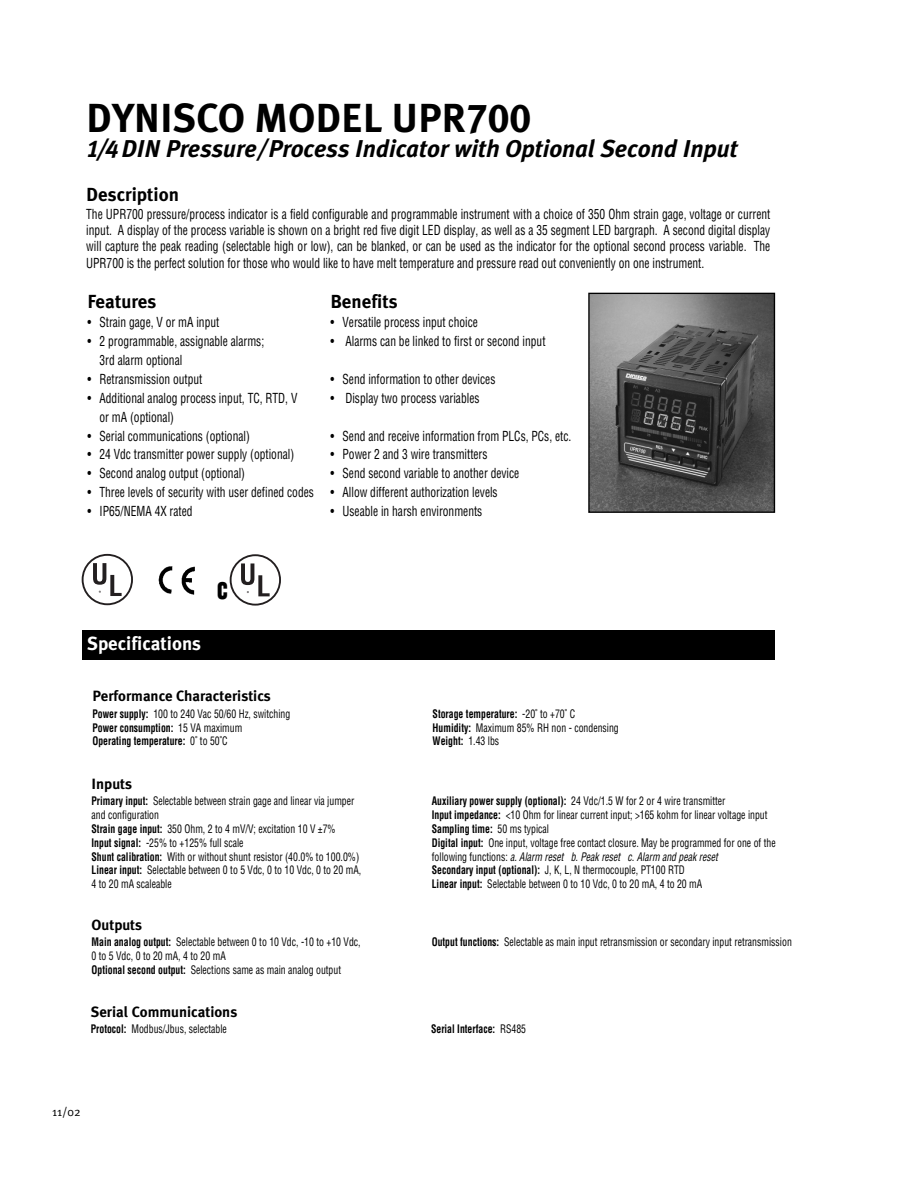
<style>
.page{position:relative;width:918px;height:1188px;background:#fff}
.page>*{position:absolute;margin:0;border:0;box-sizing:border-box;transform-origin:0 0}
.t1{font:40.5px "Meta Plus Bold Caps";color:#000}
.t2{font:700 condensed 32.4px "Folio";color:#000;scale:.85 1}
.t3{font:italic 700 24.3px "Meta Plus";color:#000}
.t4{font:700 18.9px "Meta Plus";color:#000}
.t5{font:700 18.9px "Meta Plus";color:#fff}
.t6{font:700 14.85px "Meta Plus";color:#000}
.t7{font:condensed 13.5px/16.2px "Helvetica";color:#000;text-align:justify;scale:.85 1}
.t8{font:12.15px "Meta Plus Normal";color:#000}
.t9{font:condensed 11.55px/13.8px "Helvetica";color:#000;scale:.85 1}
.t10{font:700 condensed 11.55px "Helvetica";color:#000;scale:.85 1}
.t11{font:italic condensed 11.55px "Helvetica";color:#000;scale:.85 1}
.s1{font-family:"Meta Plus Bold Caps";font-weight:400}
.s2{font-weight:700}
.s3{font-weight:400}
.s4{font-style:normal}
</style>
<div class="page">
<img style="left:590px;top:295px;width:183px;height:216px">
<div style="left:588px;top:293px;width:187px;height:220px;border:1px solid #000"></div>
<div style="left:82px;top:630px;width:692px;height:29px;background:#000"></div>
<div style="left:82px;top:554px;width:51px;height:51px;border:2px solid #231f20;border-radius:50%"></div>
<svg style="left:93px;top:563px;width:29px;height:33px"></svg>
<img style="left:158px;top:566px;width:37px;height:29px">
<div style="left:230px;top:554px;width:51px;height:52px;border:2px solid #231f20;border-radius:50%"></div>
<svg style="left:241px;top:563px;width:29px;height:33px"></svg>
<h1 class="t1" style="left:86px;top:95px;width:447px">DYNISCO MODEL UPR700</h1>
<h3 class="t3" style="left:86px;top:138px;width:653px"><span class="s1">1/4</span>DIN Pressure/Process Indicator with Optional Second Input</h3>
<h3 class="t4" style="left:86px;top:187px;width:94px">Description</h3>
<p class="t7" style="left:86px;top:207px;width:806px">The UPR700 pressure/process indicator is a field configurable and programmable instrument with a choice of 350 Ohm strain gage, voltage or current input. A display of the process variable is shown on a bright red five digit LED display, as well as a 35 segment LED bargraph. A second digital display will capture the peak reading (selectable high or low), can be blanked, or can be used as the indicator for the optional second process variable. The UPR700 is the perfect solution for those who would like to have melt temperature and pressure read out conveniently on one instrument.</p>
<h3 class="t4" style="left:87px;top:294px;width:71px">Features</h3>
<h3 class="t4" style="left:330px;top:294px;width:69px">Benefits</h3>
<p class="t7" style="left:87px;top:315px;width:157px">• Strain gage, V or mA input</p>
<p class="t7" style="left:330px;top:315px;width:175px">• Versatile process input choice</p>
<p class="t7" style="left:87px;top:334px;width:210px">• 2 programmable, assignable alarms;</p>
<p class="t7" style="left:330px;top:334px;width:255px">• Alarms can be linked to first or second input</p>
<p class="t7" style="left:100px;top:353px;width:99px">3rd alarm optional</p>
<p class="t7" style="left:87px;top:372px;width:137px">• Retransmission output</p>
<p class="t7" style="left:330px;top:372px;width:196px">• Send information to other devices</p>
<p class="t7" style="left:87px;top:391px;width:249px">• Additional analog process input, TC, RTD, V</p>
<p class="t7" style="left:330px;top:391px;width:177px">• Display two process variables</p>
<p class="t7" style="left:100px;top:410px;width:89px">or mA (optional)</p>
<p class="t7" style="left:87px;top:429px;width:193px">• Serial communications (optional)</p>
<p class="t7" style="left:330px;top:429px;width:285px">• Send and receive information from PLCs, PCs, etc.</p>
<p class="t7" style="left:87px;top:448px;width:245px">• 24 Vdc transmitter power supply (optional)</p>
<p class="t7" style="left:330px;top:448px;width:186px">• Power 2 and 3 wire transmitters</p>
<p class="t7" style="left:87px;top:467px;width:187px">• Second analog output (optional)</p>
<p class="t7" style="left:330px;top:467px;width:224px">• Send second variable to another device</p>
<p class="t7" style="left:87px;top:485px;width:484px">• Three levels of security with user defined codes • Allow different authorization levels</p>
<p class="t7" style="left:87px;top:504px;width:125px">• IP65/NEMA 4X rated</p>
<p class="t7" style="left:330px;top:504px;width:180px">• Useable in harsh environments</p>
<h3 class="t5" style="left:87px;top:636px;width:115px">Specifications</h3>
<h2 class="t2" style="left:217px;top:576px;width:14px">c</h2>
<p class="t6" style="left:92px;top:690px;width:180px">Performance Characteristics</p>
<p class="t9" style="left:92px;top:708px;width:234px"><span class="s2">Power supply:</span> 100 to 240 Vac 50/60 Hz, switching</p>
<p class="t10" style="left:433px;top:709px;width:169px">Storage temperature: <span class="s3">-20˚ to +70˚ C</span></p>
<p class="t10" style="left:92px;top:723px;width:178px">Power consumption: <span class="s3">15 VA maximum</span></p>
<p class="t9" style="left:433px;top:722px;width:221px"><span class="s2">Humidity:</span> Maximum 85% RH non - condensing</p>
<p class="t10" style="left:92px;top:737px;width:161px">Operating temperature: <span class="s3">0˚ to 50˚C</span></p>
<p class="t10" style="left:433px;top:737px;width:80px">Weight: <span class="s3">1.43 lbs</span></p>
<p class="t6" style="left:92px;top:778px;width:42px">Inputs</p>
<p class="t9" style="left:92px;top:795px;width:311px"><span class="s2">Primary input:</span> Selectable between strain gage and linear via jumper</p>
<p class="t9" style="left:432px;top:795px;width:347px"><span class="s2">Auxiliary power supply (optional):</span> 24 Vdc/1.5 W for 2 or 4 wire transmitter</p>
<p class="t9" style="left:92px;top:809px;width:81px">and configuration</p>
<p class="t9" style="left:432px;top:809px;width:397px"><span class="s2">Input impedance:</span> &lt;10 Ohm for linear current input; &gt;165 kohm for linear voltage input</p>
<p class="t9" style="left:92px;top:823px;width:289px"><span class="s2">Strain gage input:</span> 350 Ohm, 2 to 4 mV/V; excitation 10 V ±7%</p>
<p class="t10" style="left:432px;top:824px;width:140px">Sampling time: <span class="s3">50 ms typical</span></p>
<p class="t9" style="left:92px;top:837px;width:180px"><span class="s2">Input signal:</span> -25% to +125% full scale</p>
<p class="t9" style="left:432px;top:837px;width:406px"><span class="s2">Digital input:</span> One input, voltage free contact closure. May be programmed for one of the</p>
<p class="t9" style="left:92px;top:850px;width:317px"><span class="s2">Shunt calibration:</span> With or without shunt resistor (40.0% to 100.0%)</p>
<p class="t11" style="left:432px;top:852px;width:340px"><span class="s4">f o l l o w i n g f u n c t i o n s :</span> a.Alarm reset b.Peak reset c.Alarm and peak reset</p>
<p class="t9" style="left:92px;top:864px;width:319px"><span class="s2">Linear input:</span> Selectable between 0 to 5 Vdc, 0 to 10 Vdc, 0 to 20 mA,</p>
<p class="t9" style="left:432px;top:864px;width:299px"><span class="s2">Secondary input (optional):</span> J, K, L, N thermocouple, PT100 RTD</p>
<p class="t9" style="left:92px;top:878px;width:96px">4 to 20 mA scaleable</p>
<p class="t9" style="left:432px;top:878px;width:320px"><span class="s2">Linear input:</span> Selectable between 0 to 10 Vdc, 0 to 20 mA, 4 to 20 mA</p>
<p class="t6" style="left:92px;top:918px;width:52px">Outputs</p>
<p class="t9" style="left:92px;top:936px;width:318px"><span class="s2">Main analog output:</span> Selectable between 0 to 10 Vdc, -10 to +10 Vdc,</p>
<p class="t9" style="left:432px;top:936px;width:425px"><span class="s2">Output functions:</span> Selectable as main input retransmission or secondary input retransmission</p>
<p class="t9" style="left:92px;top:950px;width:295px">0 to 5 Vdc, 0 to 20 mA, 4 to 20 mA<br><span class="s2">Optional second output:</span> Selections same as main analog output</p>
<p class="t6" style="left:91px;top:1006px;width:148px">Serial Communications</p>
<p class="t9" style="left:91px;top:1023px;width:162px"><span class="s2">Protocol:</span> Modbus/Jbus, selectable</p>
<p class="t10" style="left:431px;top:1025px;width:113px">Serial Interface: <span class="s3">RS485</span></p>
<p class="t8" style="left:52px;top:1108px;width:30px">11/02</p>
</div>
